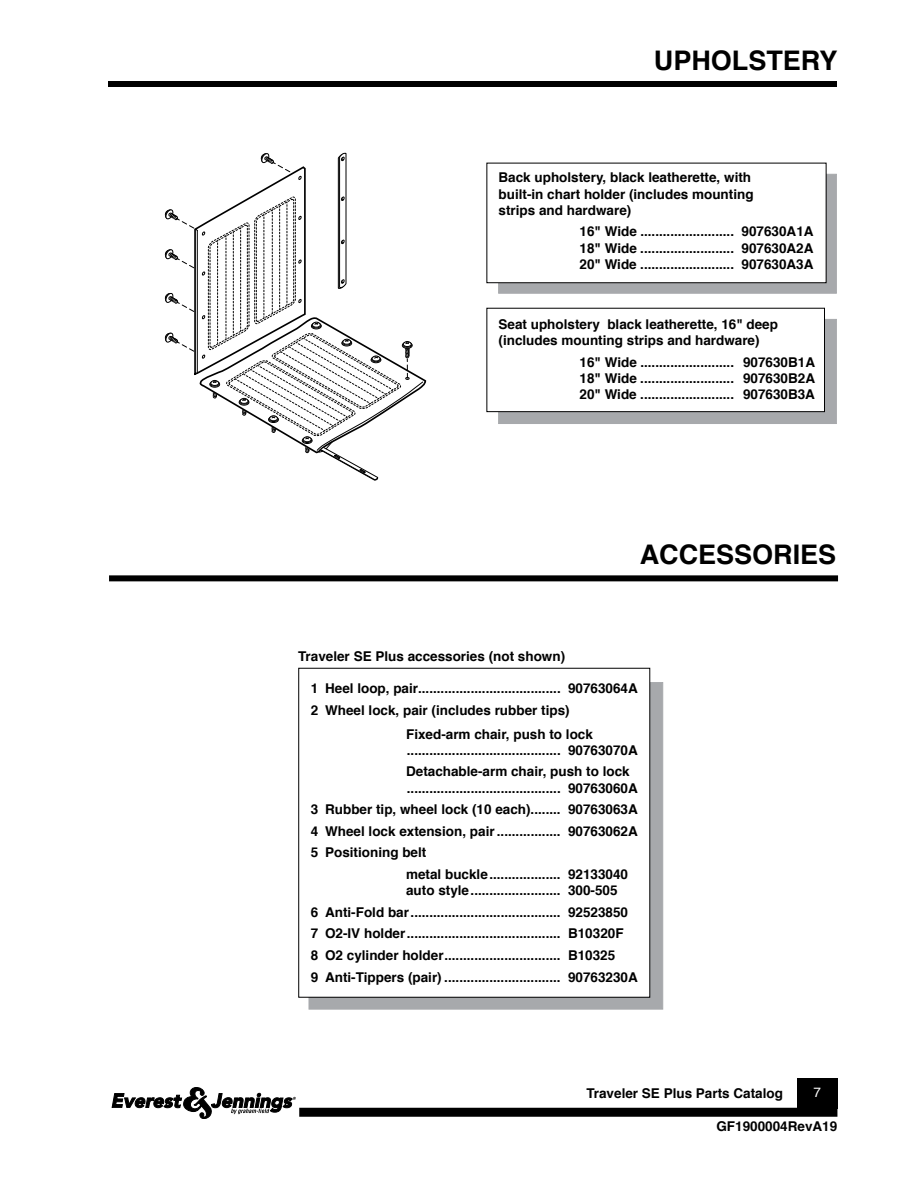
<style>
.page{position:relative;width:918px;height:1188px;background:#fff}
.page>*{position:absolute;margin:0;border:0;box-sizing:border-box;transform-origin:0 0}
.t1{font:700 27px "Helvetica";color:#000}
.t2{font:700 13.5px/16.2px "Helvetica";color:#000}
.t3{font:13.5px "Helvetica";color:#fff}
</style>
<div class="page">
<div style="left:108px;top:81px;width:729px;height:6px;background:#000"></div>
<div style="left:299px;top:1108px;width:538px;height:9px;background:#000"></div>
<div style="left:797px;top:1079px;width:41px;height:30px;background:#000"></div>
<svg style="left:112px;top:1087px;width:184px;height:32px"></svg>
<div style="left:109px;top:575px;width:729px;height:6px;background:#000"></div>
<div style="left:309px;top:682px;width:354px;height:328px;background:#a7a9ac;border:1px solid #a7a9ac"></div>
<div style="left:299px;top:668px;width:351px;height:329px;background:#fff"></div>
<div style="left:298px;top:668px;width:352px;height:330px;border:1px solid #000"></div>
<svg style="left:164px;top:153px;width:263px;height:328px"></svg>
<div style="left:498px;top:174px;width:339px;height:120px;background:#a7a9ac;border:1px solid #a7a9ac"></div>
<div style="left:487px;top:163px;width:339px;height:120px;background:#fff"></div>
<div style="left:486px;top:163px;width:340px;height:120px;border:1px solid #000"></div>
<div style="left:498px;top:319px;width:339px;height:105px;background:#a7a9ac"></div>
<div style="left:487px;top:308px;width:338px;height:104px;background:#fff"></div>
<div style="left:486px;top:308px;width:339px;height:104px;border:1px solid #000"></div>
<h1 class="t1" style="left:654px;top:38px;width:185px">UPHOLSTERY</h1>
<p class="t2" style="left:499px;top:170px;width:257px">Back upholstery, black leatherette, with built-in chart holder (includes mounting strips and hardware)</p>
<p class="t2" style="left:580px;top:224px;width:236px;text-align:justify">16" Wide ......................... 907630A1A 18" Wide ......................... 907630A2A 20" Wide ......................... 907630A3A</p>
<p class="t2" style="left:499px;top:316px;width:281px">Seat upholstery black leatherette, 16" deep (includes mounting strips and hardware)</p>
<p class="t2" style="left:580px;top:354px;width:237px;text-align:justify">16" Wide ......................... 907630B1A 18" Wide ......................... 907630B2A 20" Wide ......................... 907630B3A</p>
<h1 class="t1" style="left:640px;top:533px;width:198px">ACCESSORIES</h1>
<p class="t2" style="left:298px;top:648px;width:269px">Traveler SE Plus accessories (not shown)</p>
<p class="t2" style="left:311px;top:678px;width:329px;line-height:21.6px">1 Heel loop, pair...................................... 90763064A<br>2 Wheel lock, pair (includes rubber tips)</p>
<p class="t2" style="left:406px;top:726px;width:233px">Fixed-arm chair, push to lock ......................................... 90763070A</p>
<p class="t2" style="left:406px;top:764px;width:233px">Detachable-arm chair, push to lock ......................................... 90763060A</p>
<p class="t2" style="left:311px;top:802px;width:329px">3 Rubber tip, wheel lock (10 each)........ 90763063A</p>
<p class="t2" style="left:311px;top:823px;width:329px">4 Wheel lock extension, pair ................. 90763062A</p>
<p class="t2" style="left:311px;top:845px;width:117px">5 Positioning belt</p>
<p class="t2" style="left:406px;top:866px;width:224px">metal buckle................... 92133040</p>
<p class="t2" style="left:311px;top:880px;width:329px;line-height:21.6px;text-indent:95px">auto style........................ 300-505<br>6 Anti-Fold bar........................................ 92523850<br>7 O2-IV holder......................................... B10320F<br>8 O2 cylinder holder............................... B10325<br>9 Anti-Tippers (pair) ............................... 90763230A</p>
<p class="t2" style="left:586px;top:1085px;width:198px">Traveler SE Plus Parts Catalog</p>
<p class="t3" style="left:814px;top:1082px;width:9px">7</p>
<p class="t2" style="left:716px;top:1119px;width:122px">GF1900004RevA19</p>
</div>
